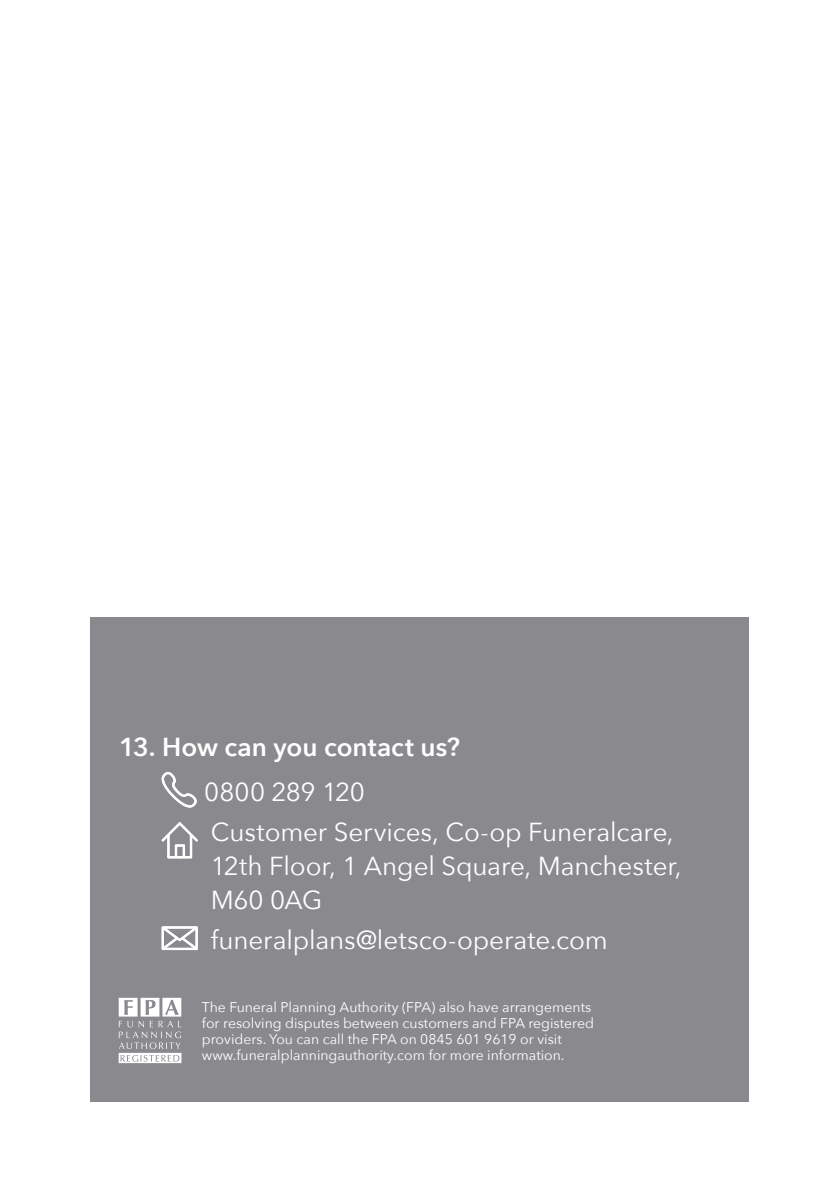
<style>
.page{position:relative;width:840px;height:1191px;background:#fff}
.page>*{position:absolute;margin:0;border:0;box-sizing:border-box;transform-origin:0 0}
.t1{font:26px/34px "Avenir Next";letter-spacing:-.005em;color:#fff}
.t2{font:600 26px "Avenir Next";color:#fff}
.t3{font:14px/16px "Avenir Next";color:#fff}
</style>
<div class="page">
<div style="left:91px;top:617px;width:657px;height:484px;background:#8a8a8e"></div>
<svg style="left:119px;top:997px;width:62px;height:66px"></svg>
<svg style="left:161px;top:822px;width:37px;height:36px"></svg>
<svg style="left:161px;top:926px;width:37px;height:24px"></svg>
<svg style="left:161px;top:772px;width:36px;height:35px"></svg>
<p class="t2" style="left:119px;top:724px;width:342px">13. How can you contact us?</p>
<p class="t1" style="left:204px;top:774px;width:162px">0800 289 120</p>
<p class="t1" style="left:210px;top:813px;width:472px">Customer Services, Co-op Funeralcare,<br>12th Floor, 1 Angel Square, Manchester,<br>M60 0AG</p>
<p class="t1" style="left:210px;top:921px;width:398px">funeralplans@letsco-operate.com</p>
<p class="t3" style="left:202px;top:998px;width:393px">The Funeral Planning Authority (FPA) also have arrangements for resolving disputes between customers and FPA registered providers. You can call the FPA on 0845 601 9619 or visit www.funeralplanningauthority.com for more information.</p>
</div>
